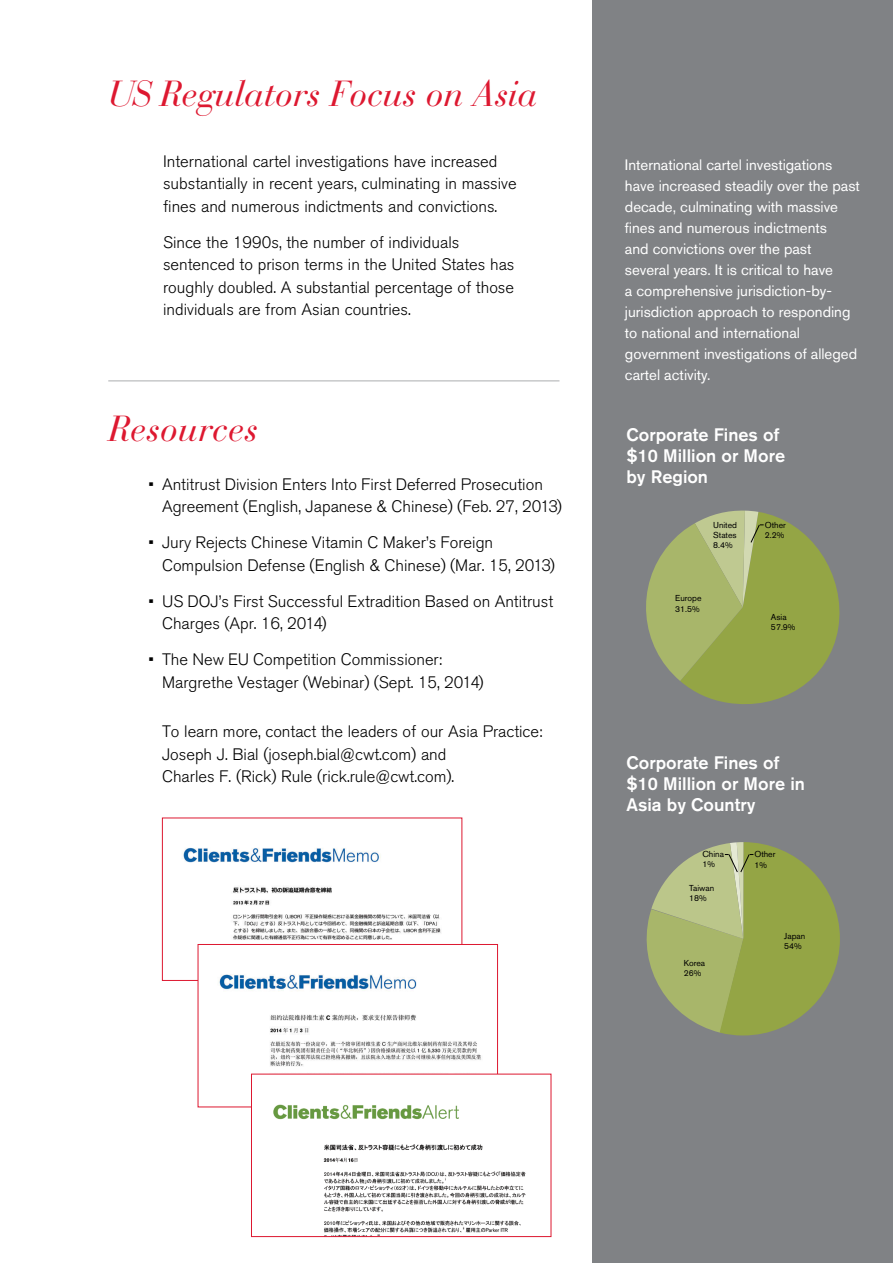
<style>
.page{position:relative;width:893px;height:1263px;background:#fff}
.page>*{position:absolute;margin:0;border:0;box-sizing:border-box;transform-origin:0 0}
.t1{font:italic 36px "Bauer Bodoni";letter-spacing:-.01em;color:#dd1830}
.t2{font:500 18px/21px "Akzidenz Grotesk BQ";color:#fff}
.Body_11{font:300 16.5px/22.5px "Akzidenz Grotesk BQ";color:#000}
.t3{font:15px/21px "Akzidenz Grotesk BQ";color:#fff}
.t4{font:8.55px/10.4px "Akzidenz Grotesk BQ";color:#000}
</style>
<div class="page">
<div style="left:592px;top:0;width:301px;height:1263px;background:#808285"></div>
<svg style="left:646px;top:842px;width:194px;height:193px"></svg>
<svg style="left:646px;top:510px;width:194px;height:194px"></svg>
<hr style="left:108px;top:380px;width:451px;height:2px;background:#c7c8ca">
<img style="left:183px;top:847px;width:258px;height:132px">
<div style="left:162px;top:818px;width:300px;height:163px;border:1px solid #dd1830"></div>
<div style="left:198px;top:944px;width:300px;height:163px;background:#fff"></div>
<img style="left:219px;top:974px;width:276px;height:100px">
<div style="left:198px;top:944px;width:300px;height:163px;border:1px solid #dd1830"></div>
<div style="left:251px;top:1074px;width:300px;height:162px;background:#fff"></div>
<img style="left:273px;top:1104px;width:253px;height:131px">
<div style="left:251px;top:1074px;width:300px;height:163px;border:1px solid #dd1830"></div>
<p class="t1" style="left:108px;top:72px;width:431px">US Regulators Focus on Asia</p>
<p class="Body_11" style="left:163px;top:150px;width:355px">International cartel investigations have increased substantially in recent years, culminating in massive fines and numerous indictments and convictions.</p>
<p class="Body_11" style="left:163px;top:231px;width:353px">Since the 1990s, the number of individuals sentenced to prison terms in the United States has roughly doubled. A substantial percentage of those individuals are from Asian countries.</p>
<p class="t1" style="left:108px;top:407px;width:151px">Resources</p>
<p class="Body_11" style="left:162px;top:473px;width:401px;text-indent:-14px">• Antitrust Division Enters Into First Deferred Prosecution<br>Agreement (English, Japanese &amp; Chinese) (Feb. 27, 2013)</p>
<p class="Body_11" style="left:162px;top:531px;width:394px;text-indent:-14px">• Jury Rejects Chinese Vitamin C Maker’s Foreign<br>Compulsion Defense (English &amp; Chinese) (Mar. 15, 2013)</p>
<p class="Body_11" style="left:162px;top:590px;width:393px;text-indent:-14px">• US DOJ’s First Successful Extradition Based on Antitrust<br>Charges (Apr. 16, 2014)</p>
<p class="Body_11" style="left:162px;top:648px;width:323px;text-indent:-14px">• The New EU Competition Commissioner:<br>Margrethe Vestager (Webinar) (Sept. 15, 2014)</p>
<p class="Body_11" style="left:162px;top:720px;width:382px">To learn more, contact the leaders of our Asia Practice:<br>Joseph J. Bial (joseph.bial@cwt.com) and<br>Charles F. (Rick) Rule (rick.rule@cwt.com).</p>
<p class="t3" style="left:625px;top:154px;width:237px">International cartel investigations have increased steadily over the past decade, culminating with massive fines and numerous indictments<br>and convictions over the past several years. It is critical to have<br>a comprehensive jurisdiction-by&shy;jurisdiction approach to responding to national and international government investigations of alleged cartel activity.</p>
<p class="t2" style="left:626px;top:424px;width:160px">Corporate Fines of $10 Million or More by Region</p>
<p class="t4" style="left:765px;top:520px;width:23px">Other<br>2.2%</p>
<p class="t4" style="left:713px;top:520px;width:25px;text-align:justify">United States 8.4%</p>
<p class="t4" style="left:675px;top:593px;width:28px">Europe<br>31.5%</p>
<p class="t4" style="left:771px;top:612px;width:26px">Asia<br>57.9%</p>
<p class="t2" style="left:626px;top:751px;width:180px">Corporate Fines of $10 Million or More in<br>Asia by Country</p>
<p class="t4" style="left:702px;top:849px;width:23px">China<br>1%</p>
<p class="t4" style="left:689px;top:883px;width:27px">Taiwan<br>18%</p>
<p class="t4" style="left:684px;top:957px;width:23px">Korea<br>26%</p>
<p class="t4" style="left:754px;top:849px;width:23px">Other<br>1%</p>
<p class="t4" style="left:784px;top:930px;width:23px">Japan<br>54%</p>
</div>
